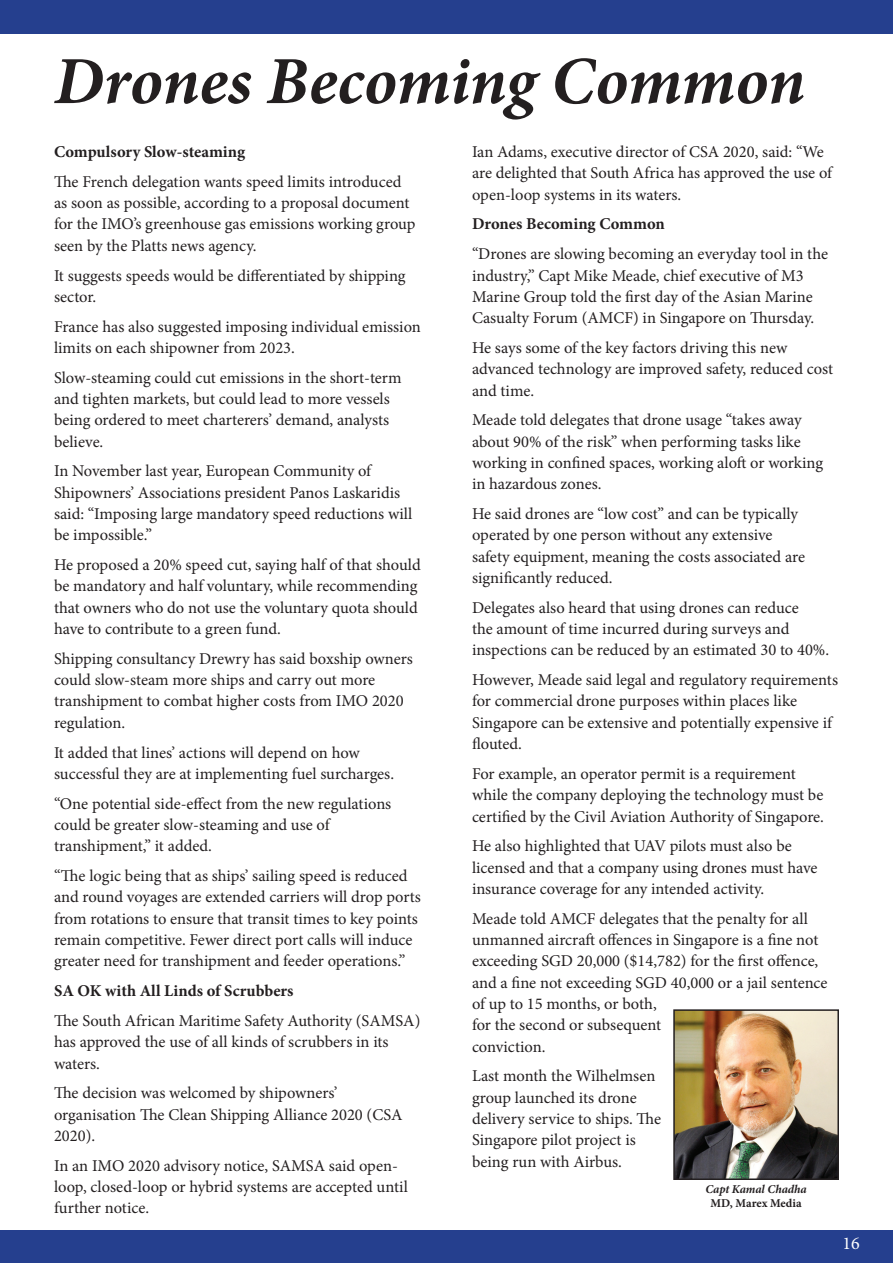
<style>
.page{position:relative;width:893px;height:1263px;background:#fff}
.page>*{position:absolute;margin:0;border:0;box-sizing:border-box;transform-origin:0 0}
.t1{font:italic 700 67.5px "Minion Pro";letter-spacing:-.005em;color:#231f20}
.t2{font:18px "Minion Pro";color:#fff}
.t3{font:16.5px/21.3px "Minion Pro";color:#231f20}
.t4{font:700 16.5px "Minion Pro";color:#231f20}
.t5{font:italic 700 12px "Minion Pro";letter-spacing:-.005em;color:#231f20}
.t6{font:700 12px "Minion Pro";letter-spacing:-.005em;color:#231f20}
</style>
<div class="page">
<div style="left:0;top:0;width:893px;height:33px;background:#253f8e"></div>
<div style="left:0;top:1230px;width:893px;height:33px;background:#253f8e"></div>
<img style="left:676px;top:1012px;width:160px;height:165px">
<div style="left:673px;top:1009px;width:166px;height:171px;border:2px solid #231f20"></div>
<h1 class="t1" style="left:54px;top:33px;width:753px">Drones Becoming Common</h1>
<p class="t4" style="left:54px;top:140px;width:193px">Compulsory Slow-steaming</p>
<p class="t3" style="left:54px;top:171px;width:363px">The French delegation wants speed limits introduced as soon as possible, according to a proposal document for the IMO’s greenhouse gas emissions working group seen by the Platts news agency.</p>
<p class="t3" style="left:54px;top:265px;width:353px">It suggests speeds would be differentiated by shipping sector.</p>
<p class="t3" style="left:54px;top:316px;width:368px">France has also suggested imposing individual emission limits on each shipowner from 2023.</p>
<p class="t3" style="left:54px;top:367px;width:349px">Slow-steaming could cut emissions in the short-term and tighten markets, but could lead to more vessels being ordered to meet charterers’ demand, analysts believe.</p>
<p class="t3" style="left:54px;top:461px;width:360px">In November last year, European Community of Shipowners’ Associations president Panos Laskaridis said: “Imposing large mandatory speed reductions will be impossible.”</p>
<p class="t3" style="left:54px;top:554px;width:368px">He proposed a 20% speed cut, saying half of that should be mandatory and half voluntary, while recommending that owners who do not use the voluntary quota should have to contribute to a green fund.</p>
<p class="t3" style="left:54px;top:648px;width:360px">Shipping consultancy Drewry has said boxship owners could slow-steam more ships and carry out more transhipment to combat higher costs from IMO 2020 regulation.</p>
<p class="t3" style="left:54px;top:742px;width:342px">It added that lines’ actions will depend on how successful they are at implementing fuel surcharges.</p>
<p class="t3" style="left:54px;top:793px;width:339px">“One potential side-effect from the new regulations could be greater slow-steaming and use of transhipment,” it added.</p>
<p class="t3" style="left:54px;top:865px;width:368px">“The logic being that as ships’ sailing speed is reduced and round voyages are extended carriers will drop ports from rotations to ensure that transit times to key points remain competitive. Fewer direct port calls will induce greater need for transhipment and feeder operations.”</p>
<p class="t4" style="left:54px;top:979px;width:241px">SA OK with All Linds of Scrubbers</p>
<p class="t3" style="left:54px;top:1010px;width:368px">The South African Maritime Safety Authority (SAMSA) has approved the use of all kinds of scrubbers in its waters.</p>
<p class="t3" style="left:54px;top:1082px;width:350px">The decision was welcomed by shipowners’ organisation The Clean Shipping Alliance 2020 (CSA<br>2020).</p>
<p class="t3" style="left:54px;top:1155px;width:355px">In an IMO 2020 advisory notice, SAMSA said open&shy;loop, closed-loop or hybrid systems are accepted until further notice.</p>
<p class="t3" style="left:472px;top:141px;width:362px">Ian Adams, executive director of CSA 2020, said: “We are delighted that South Africa has approved the use of open-loop systems in its waters.</p>
<p class="t4" style="left:472px;top:212px;width:194px">Drones Becoming Common</p>
<p class="t3" style="left:472px;top:243px;width:358px">“Drones are slowing becoming an everyday tool in the industry,” Capt Mike Meade, chief executive of M3<br>Marine Group told the first day of the Asian Marine Casualty Forum (AMCF) in Singapore on Thursday.</p>
<p class="t3" style="left:472px;top:337px;width:363px">He says some of the key factors driving this new advanced technology are improved safety, reduced cost and time.</p>
<p class="t3" style="left:472px;top:409px;width:353px">Meade told delegates that drone usage “takes away about 90% of the risk” when performing tasks like working in confined spaces, working aloft or working in hazardous zones.</p>
<p class="t3" style="left:472px;top:503px;width:334px">He said drones are “low cost” and can be typically operated by one person without any extensive safety equipment, meaning the costs associated are significantly reduced.</p>
<p class="t3" style="left:472px;top:597px;width:359px">Delegates also heard that using drones can reduce<br>the amount of time incurred during surveys and inspections can be reduced by an estimated 30 to 40%.</p>
<p class="t3" style="left:472px;top:669px;width:368px">However, Meade said legal and regulatory requirements for commercial drone purposes within places like Singapore can be extensive and potentially expensive if flouted.</p>
<p class="t3" style="left:472px;top:763px;width:353px">For example, an operator permit is a requirement while the company deploying the technology must be certified by the Civil Aviation Authority of Singapore.</p>
<p class="t3" style="left:472px;top:835px;width:347px">He also highlighted that UAV pilots must also be licensed and that a company using drones must have insurance coverage for any intended activity.</p>
<p class="t3" style="left:472px;top:908px;width:357px">Meade told AMCF delegates that the penalty for all unmanned aircraft offences in Singapore is a fine not exceeding SGD 20,000 ($14,782) for the first offence, and a fine not exceeding SGD 40,000 or a jail sentence of up to 15 months, or both,<br>for the second or subsequent<br>conviction.</p>
<p class="t3" style="left:472px;top:1065px;width:191px">Last month the Wilhelmsen group launched its drone delivery service to ships. The<br>Singapore pilot project is being run with Airbus.</p>
<p class="t5" style="left:705px;top:1180px;width:103px">Capt Kamal Chadha</p>
<p class="t6" style="left:711px;top:1195px;width:93px">MD, Marex Media</p>
<p class="t2" style="left:842px;top:1231px;width:19px">16</p>
</div>
